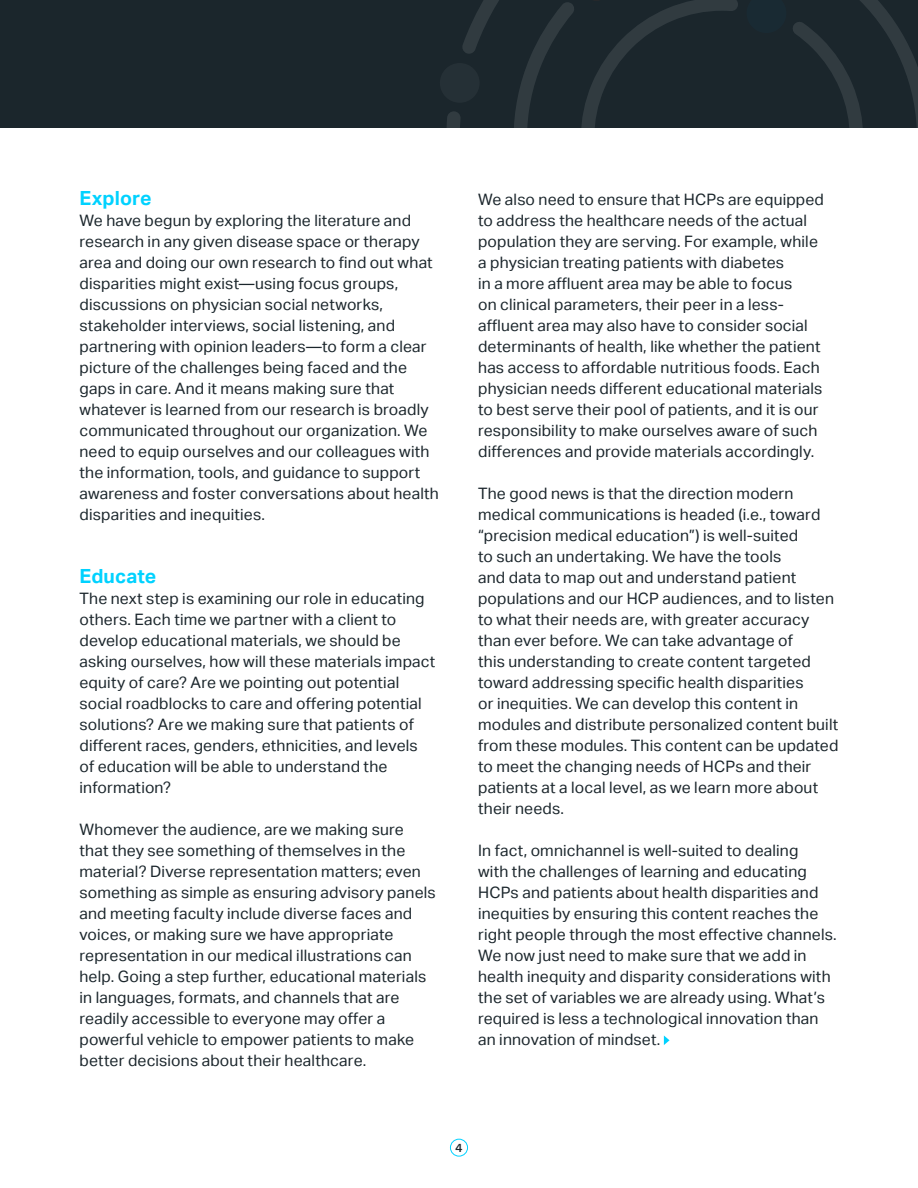
<style>
.page{position:relative;width:918px;height:1188px;background:#fff}
.page>*{position:absolute;margin:0;border:0;box-sizing:border-box;transform-origin:0 0}
.Subhead{font:700 19.5px "Aktiv Grotesk";letter-spacing:.005em;color:#00d2ff}
.Body_copy{font:15.75px/21px "Aktiv Grotesk";letter-spacing:.01em;color:#1b262c}
.t1{font:500 12px "Neue Haas Unica W1 G";color:#1b262c}
</style>
<div class="page">
<div style="left:450px;top:1139px;width:18px;height:18px;border:1px solid #00d2ff;border-radius:50%"></div>
<div style="left:0;top:0;width:918px;height:128px;background:#1b262c"></div>
<svg style="left:664px;top:1035px;width:6px;height:10px"></svg>
<div style="left:440px;top:63px;width:40px;height:40px;background:#253036;border-radius:50%"></div>
<svg style="left:447px;top:0;width:471px;height:128px"></svg>
<p class="Subhead" style="left:80px;top:187px;width:74px">Explore</p>
<p class="Body_copy" style="left:80px;top:210px;width:361px">We have begun by exploring the literature and research in any given disease space or therapy area and doing our own research to find out what disparities might exist—using focus groups, discussions on physician social networks, stakeholder interviews, social listening, and partnering with opinion leaders—to form a clear picture of the challenges being faced and the gaps in care. And it means making sure that whatever is learned from our research is broadly communicated throughout our organization. We need to equip ourselves and our colleagues with the information, tools, and guidance to support awareness and foster conversations about health disparities and inequities.</p>
<p class="Subhead" style="left:80px;top:565px;width:78px">Educate</p>
<p class="Body_copy" style="left:80px;top:588px;width:357px">The next step is examining our role in educating others. Each time we partner with a client to develop educational materials, we should be asking ourselves, how will these materials impact equity of care? Are we pointing out potential social roadblocks to care and offering potential solutions? Are we making sure that patients of different races, genders, ethnicities, and levels of education will be able to understand the information?</p>
<p class="Body_copy" style="left:80px;top:819px;width:358px">Whomever the audience, are we making sure that they see something of themselves in the material? Diverse representation matters; even something as simple as ensuring advisory panels and meeting faculty include diverse faces and voices, or making sure we have appropriate representation in our medical illustrations can help. Going a step further, educational materials in languages, formats, and channels that are readily accessible to everyone may offer a powerful vehicle to empower patients to make better decisions about their healthcare.</p>
<p class="Body_copy" style="left:478px;top:189px;width:347px">We also need to ensure that HCPs are equipped to address the healthcare needs of the actual population they are serving. For example, while a physician treating patients with diabetes<br>in a more affluent area may be able to focus<br>on clinical parameters, their peer in a less&shy;affluent area may also have to consider social determinants of health, like whether the patient has access to affordable nutritious foods. Each physician needs different educational materials to best serve their pool of patients, and it is our responsibility to make ourselves aware of such differences and provide materials accordingly.</p>
<p class="Body_copy" style="left:478px;top:483px;width:362px">The good news is that the direction modern medical communications is headed (i.e., toward “precision medical education”) is well-suited<br>to such an undertaking. We have the tools<br>and data to map out and understand patient populations and our HCP audiences, and to listen to what their needs are, with greater accuracy than ever before. We can take advantage of<br>this understanding to create content targeted toward addressing specific health disparities<br>or inequities. We can develop this content in modules and distribute personalized content built from these modules. This content can be updated to meet the changing needs of HCPs and their patients at a local level, as we learn more about their needs.</p>
<p class="Body_copy" style="left:478px;top:840px;width:360px">In fact, omnichannel is well-suited to dealing<br>with the challenges of learning and educating HCPs and patients about health disparities and inequities by ensuring this content reaches the right people through the most effective channels.<br>We now just need to make sure that we add in health inequity and disparity considerations with the set of variables we are already using. What’s required is less a technological innovation than an innovation of mindset.</p>
<p class="t1" style="left:456px;top:1138px;width:8px">4</p>
</div>
